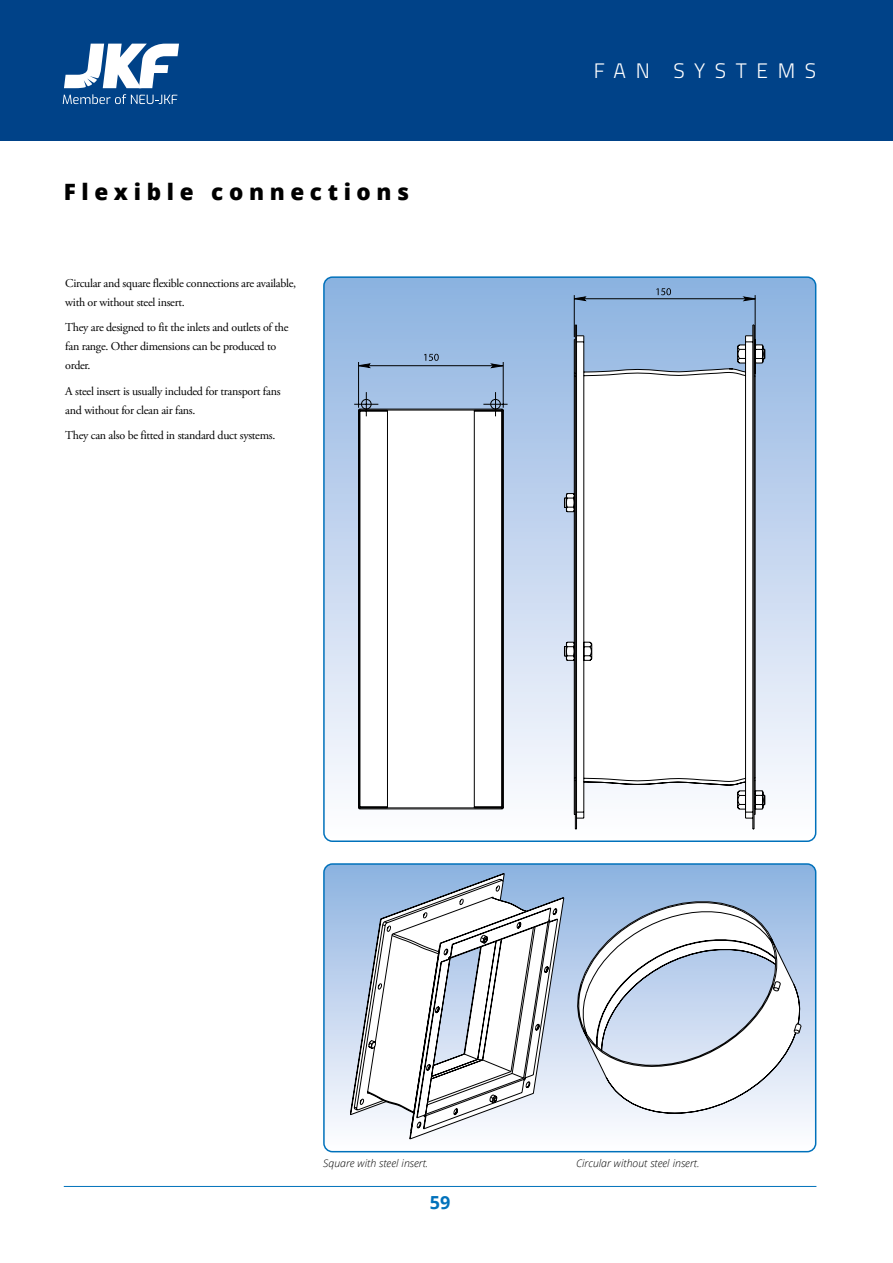
<style>
.page{position:relative;width:893px;height:1263px;background:#fff}
.page>*{position:absolute;margin:0;border:0;box-sizing:border-box;transform-origin:0 0}
.t1{font:800 22.5px "Open Sans";letter-spacing:.25em;color:#000}
.t2{font:300 21px "Titillium";letter-spacing:.46em;color:#fff}
.t3{font:700 18px "Open Sans";color:#0071bb}
.t4{font:12px/19px "Adobe Garamond Pro";letter-spacing:-.025em;color:#000}
.t5{font:italic 300 10.5px "Open Sans";color:#000}
</style>
<div class="page">
<hr style="left:64px;top:1186px;width:752px;height:1px;background:#0071bb">
<div style="left:0;top:0;width:893px;height:140px;background:#004288"></div>
<svg style="left:64px;top:44px;width:115px;height:44px"></svg>
<svg style="left:63px;top:94px;width:114px;height:10px"></svg>
<svg style="left:326px;top:277px;width:490px;height:564px"></svg>
<svg style="left:354px;top:362px;width:4px;height:447px;background:#cedcf1"></svg>
<svg style="left:358px;top:295px;width:407px;height:534px"></svg>
<svg style="left:656px;top:288px;width:15px;height:7px"></svg>
<svg style="left:743px;top:296px;width:14px;height:5px"></svg>
<svg style="left:572px;top:296px;width:14px;height:5px"></svg>
<svg style="left:356px;top:325px;width:409px;height:84px"></svg>
<div style="left:323px;top:276px;width:493px;height:566px;border:2px solid #0071bb;border-radius:9px"></div>
<svg style="left:324px;top:864px;width:492px;height:288px"></svg>
<svg style="left:350px;top:873px;width:451px;height:266px"></svg>
<svg style="left:581px;top:902px;width:220px;height:211px"></svg>
<div style="left:323px;top:863px;width:493px;height:289px;border:2px solid #0071bb;border-radius:9px"></div>
<h1 class="t1" style="left:64px;top:175px;width:347px">Flexible connections</h1>
<p class="t4" style="left:65px;top:274px;width:232px">Circular and square flexible connections are available, with or without steel insert.</p>
<p class="t4" style="left:65px;top:318px;width:225px">They are designed to fit the inlets and outlets of the fan range. Other dimensions can be produced to order.</p>
<p class="t4" style="left:65px;top:382px;width:217px">A steel insert is usually included for transport fans and without for clean air fans.</p>
<p class="t4" style="left:65px;top:426px;width:212px">They can also be fitted in standard duct systems.</p>
<h2 class="t2" style="left:594px;top:55px;width:224px">FAN SYSTEMS</h2>
<p class="t5" style="left:323px;top:1156px;width:107px">Square with steel insert.</p>
<p class="t5" style="left:576px;top:1156px;width:125px">Circular without steel insert.</p>
<h3 class="t3" style="left:430px;top:1189px;width:22px">59</h3>
</div>
